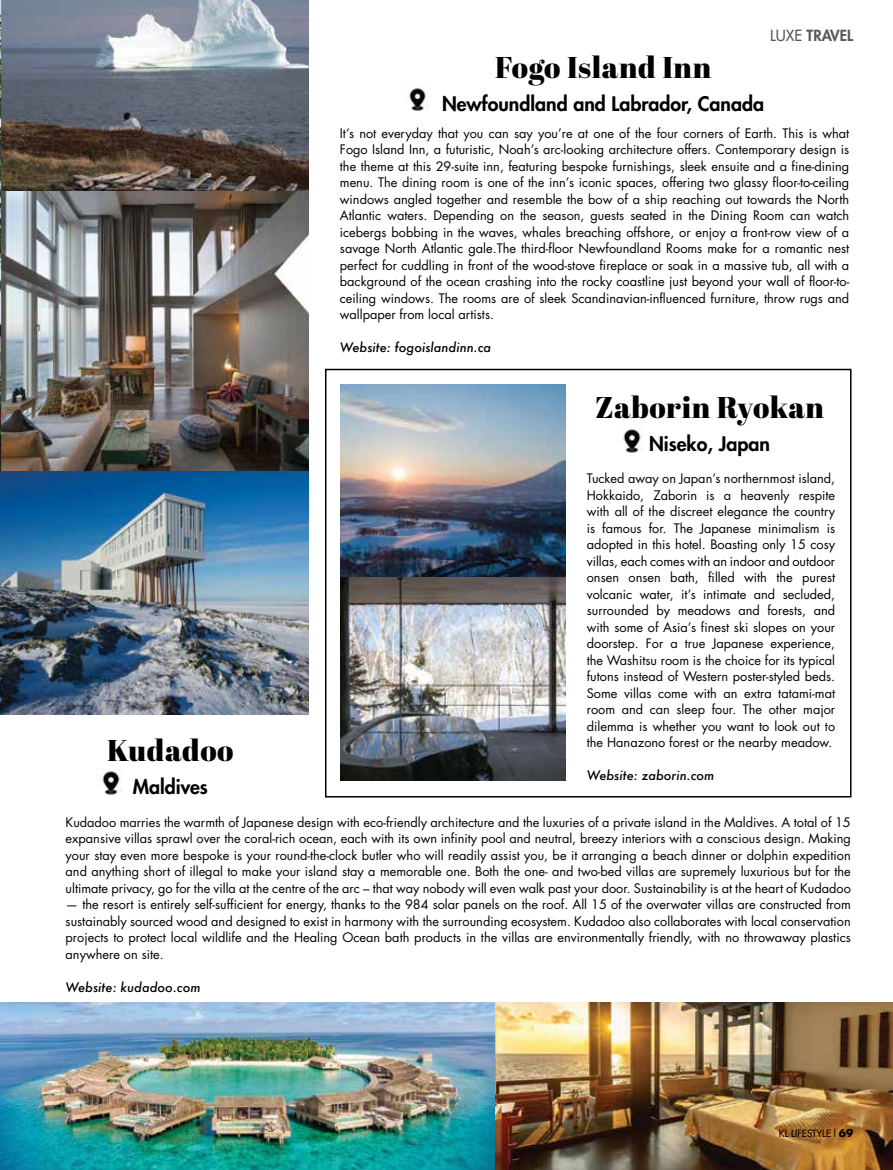
<style>
.page{position:relative;width:893px;height:1170px;background:#fff}
.page>*{position:absolute;margin:0;border:0;box-sizing:border-box;transform-origin:0 0}
.t1{font:30px "Abril Fatface";letter-spacing:.02em;color:#000}
.t2{font:800 19.5px "Futura";color:#000}
.t3{font:800 15px "Futura";color:#58595b}
.t4{font:12.75px/16.5px "Futura";color:#000;text-align:justify}
.t5{font:italic 500 12.75px "Futura";color:#000}
.t6{font:9.75px "Futura";color:#000}
.s1{font-weight:400}
.s2{font-weight:700;font-size:10.5px}
</style>
<div class="page">
<img style="left:341px;top:385px;width:224px;height:192px">
<img style="left:341px;top:577px;width:224px;height:203px">
<img style="left:1px;top:0;width:308px;height:192px">
<img style="left:0;top:192px;width:309px;height:522px">
<div style="left:325px;top:369px;width:526px;height:428px;border:2px solid #000"></div>
<img style="left:404px;top:85px;width:24px;height:26px">
<img style="left:0;top:1002px;width:893px;height:167px">
<img style="left:0;top:0;width:1px;height:557px">
<img style="left:97px;top:768px;width:25px;height:27px">
<img style="left:623px;top:427px;width:20px;height:26px">
<h1 class="t1" style="left:495px;top:46px;width:218px">Fogo Island Inn</h1>
<h2 class="t2" style="left:442px;top:92px;width:324px">Newfoundland and Labrador, Canada</h2>
<p class="t3" style="left:770px;top:26px;width:84px"><span class="s1">LUXE</span> TRAVEL</p>
<p class="t4" style="left:340px;top:125px;width:511px">It’s not everyday that you can say you’re at one of the four corners of Earth. This is what Fogo Island Inn, a futuristic, Noah’s arc-looking architecture offers. Contemporary design is the theme at this 29-suite inn, featuring bespoke furnishings, sleek ensuite and a fine-dining menu. The dining room is one of the inn’s iconic spaces, offering two glassy floor-to-ceiling windows angled together and resemble the bow of a ship reaching out towards the North Atlantic waters. Depending on the season, guests seated in the Dining Room can watch icebergs bobbing in the waves, whales breaching offshore, or enjoy a front-row view of a savage North Atlantic gale.The third-floor Newfoundland Rooms make for a romantic nest perfect for cuddling in front of the wood-stove fireplace or soak in a massive tub, all with a background of the ocean crashing into the rocky coastline just beyond your wall of floor-to&shy;ceiling windows. The rooms are of sleek Scandinavian-influenced furniture, throw rugs and wallpaper from local artists.</p>
<p class="t5" style="left:340px;top:339px;width:153px">Website: fogoislandinn.ca</p>
<h1 class="t1" style="left:595px;top:386px;width:230px">Zaborin Ryokan</h1>
<h2 class="t2" style="left:649px;top:431px;width:122px">Niseko, Japan</h2>
<p class="t4" style="left:587px;top:470px;width:250px">Tucked away on Japan’s northernmost island, Hokkaido, Zaborin is a heavenly respite with all of the discreet elegance the country is famous for. The Japanese minimalism is adopted in this hotel. Boasting only 15 cosy villas, each comes with an indoor and outdoor onsen onsen bath, filled with the purest volcanic water, it’s intimate and secluded, surrounded by meadows and forests, and with some of Asia’s finest ski slopes on your doorstep. For a true Japanese experience, the Washitsu room is the choice for its typical futons instead of Western poster-styled beds.<br>Some villas come with an extra tatami-mat room and can sleep four. The other major dilemma is whether you want to look out to the Hanazono forest or the nearby meadow.</p>
<p class="t5" style="left:587px;top:766px;width:129px">Website: zaborin.com</p>
<h1 class="t1" style="left:107px;top:729px;width:128px">Kudadoo</h1>
<h2 class="t2" style="left:133px;top:774px;width:77px">Maldives</h2>
<p class="t4" style="left:66px;top:813px;width:787px">Kudadoo marries the warmth of Japanese design with eco-friendly architecture and the luxuries of a private island in the Maldives. A total of 15 expansive villas sprawl over the coral-rich ocean, each with its own infinity pool and neutral, breezy interiors with a conscious design. Making your stay even more bespoke is your round-the-clock butler who will readily assist you, be it arranging a beach dinner or dolphin expedition and anything short of illegal to make your island stay a memorable one. Both the one- and two-bed villas are supremely luxurious but for the ultimate privacy, go for the villa at the centre of the arc – that way nobody will even walk past your door. Sustainability is at the heart of Kudadoo</p>
<p class="t4" style="left:66px;top:896px;width:787px">— the resort is entirely self-sufficient for energy, thanks to the 984 solar panels on the roof. All 15 of the overwater villas are constructed from sustainably sourced wood and designed to exist in harmony with the surrounding ecosystem. Kudadoo also collaborates with local conservation projects to protect local wildlife and the Healing Ocean bath products in the villas are environmentally friendly, with no throwaway plastics anywhere on site.</p>
<p class="t5" style="left:66px;top:978px;width:136px">Website: kudadoo.com</p>
<p class="t6" style="left:779px;top:1126px;width:76px">KL LIFESTYLE l <span class="s2">69</span></p>
</div>
